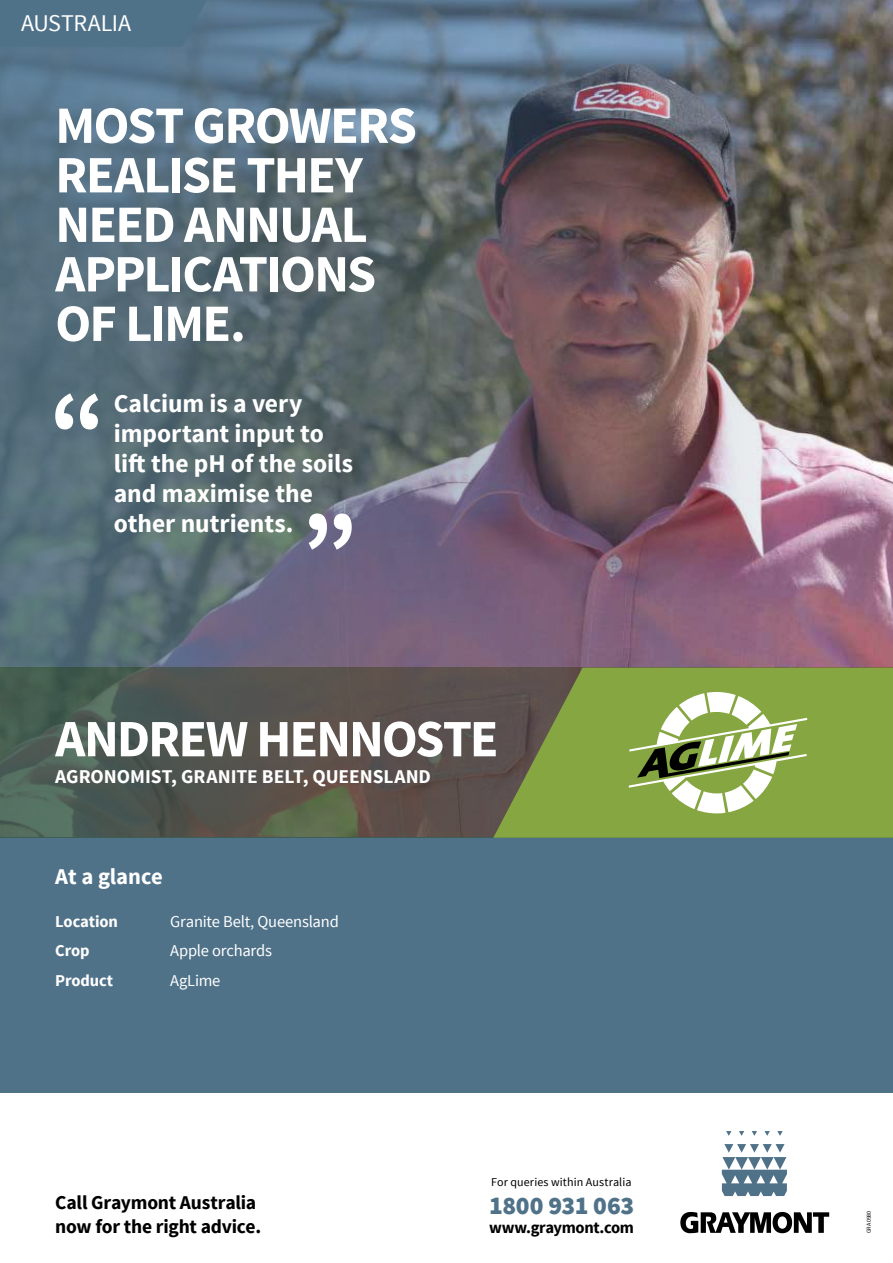
<style>
.page{position:relative;width:893px;height:1263px;background:#fff}
.page>*{position:absolute;margin:0;border:0;box-sizing:border-box;transform-origin:0 0}
.t1{font:700 52.5px/49.5px "Source Sans Pro";letter-spacing:-.035em;color:#fff}
.t2{font:700 25.5px/30px "Source Sans Pro";color:#fff}
.t3{font:900 25.5px "Source Sans Pro";letter-spacing:-.01em;color:#507289}
.t4{font:24px "Source Sans Pro";letter-spacing:-.015em;color:#fff}
.t5{font:700 22.5px "Source Sans Pro";letter-spacing:-.005em;color:#fff}
.t6{font:700 19.5px/24px "Source Sans Pro";letter-spacing:-.01em;color:#000}
.t7{font:700 19.5px "Source Sans Pro";color:#fff}
.t8{font:16.5px "Source Sans Pro";letter-spacing:-.01em;color:#fff}
.t9{font:700 16.5px "Source Sans Pro";letter-spacing:-.01em;color:#fff}
.t10{font:700 16.5px "Source Sans Pro";letter-spacing:-.02em;color:#000}
.t11{font:12px "Source Sans Pro";letter-spacing:.01em;color:#000}
.t12{font:6px "Source Sans Pro";letter-spacing:-.015em;color:#000}
</style>
<div class="page">
<svg style="left:722px;top:1131px;width:65px;height:65px"></svg>
<svg style="left:680px;top:1212px;width:149px;height:21px"></svg>
<div style="left:0;top:838px;width:893px;height:255px;background:#507289"></div>
<img style="left:0;top:0;width:893px;height:668px">
<svg style="left:0;top:668px;width:493px;height:170px;fill:#56534e"></svg>
<svg style="left:493px;top:668px;width:400px;height:170px;fill:#85a640"></svg>
<svg style="left:629px;top:692px;width:178px;height:121px"></svg>
<svg style="left:55px;top:393px;width:43px;height:36px"></svg>
<svg style="left:309px;top:513px;width:43px;height:37px"></svg>
<div style="left:0;top:0;width:214px;height:47px;background:#507289"></div>
<p class="t4" style="left:21px;top:8px;width:111px">AUSTRALIA</p>
<h1 class="t1" style="left:55px;top:103px;width:363px">MOST GROWERS<br>REALISE THEY<br>NEED ANNUAL<br>APPLICATIONS<br>OF LIME.</h1>
<p class="t2" style="left:114px;top:390px;width:241px">Calcium is a very important input to lift the pH of the soils and maximise the other nutrients.</p>
<h1 class="t1" style="left:55px;top:716px;width:445px">ANDREW HENNOSTE</h1>
<p class="t7" style="left:55px;top:764px;width:377px">AGRONOMIST, GRANITE BELT, QUEENSLAND</p>
<p class="t5" style="left:55px;top:862px;width:109px">At a glance</p>
<p class="t9" style="left:55px;top:910px;width:64px">Location</p>
<p class="t8" style="left:170px;top:911px;width:170px">Granite Belt, Queensland</p>
<p class="t9" style="left:55px;top:940px;width:36px">Crop</p>
<p class="t8" style="left:170px;top:940px;width:103px">Apple orchards</p>
<p class="t9" style="left:55px;top:969px;width:59px">Product</p>
<p class="t8" style="left:170px;top:970px;width:52px">AgLime</p>
<p class="t6" style="left:55px;top:1191px;width:207px">Call Graymont Australia now for the right advice.</p>
<p class="t11" style="left:491px;top:1174px;width:142px">For queries within Australia</p>
<p class="t3" style="left:489px;top:1189px;width:147px">1800 931 063</p>
<p class="t10" style="left:489px;top:1217px;width:147px">www.graymont.com</p>
<p class="t12" style="left:865px;top:1233px;width:24px;rotate:-90deg">GRA 0980</p>
</div>
